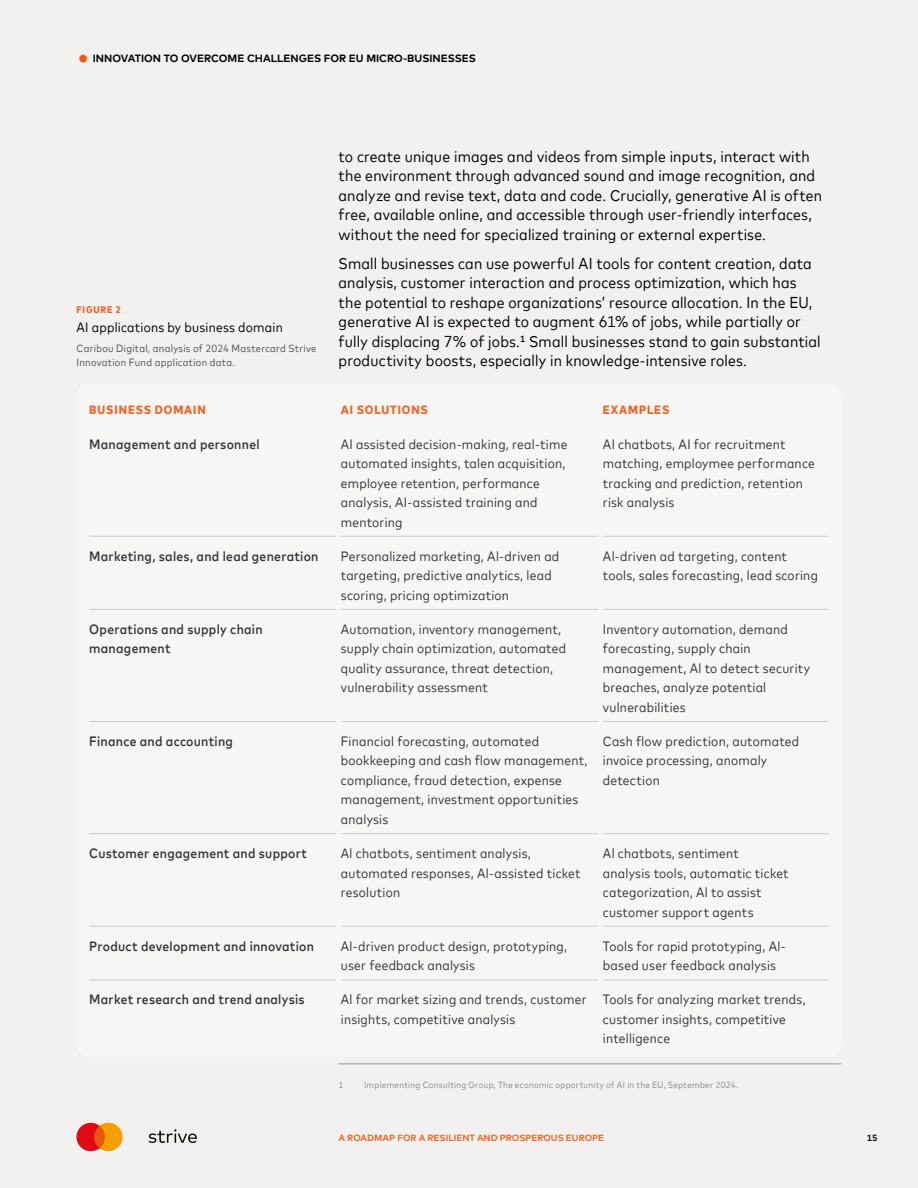
<style>
.page{position:relative;width:918px;height:1188px;background:#f2f1ef}
.page>*{position:absolute;margin:0;border:0;box-sizing:border-box;transform-origin:0 0}
.B1{font:15.75px/19.5px "Mark For MC Nrw";letter-spacing:.015em;color:#000}
.Table_body{font:13.5px/19.5px "Mark For MC Nrw";letter-spacing:.02em;color:#363334}
.Table_bold{font:500 13.5px/19.5px "Mark For MC Nrw";letter-spacing:.02em;color:#363334}
.Fig_title{font:13.5px "Mark For MC Nrw";letter-spacing:.02em;color:#000}
.TAble_head{font:800 12px "Mark For MC Nrw";letter-spacing:.075em;color:#ec672a}
.t1{font:10.5px/14.7px "Mark For MC Nrw";letter-spacing:.03em;color:#53514e}
.t2{font:700 10.5px "Mark Offc For MC";color:#000}
.Fig_title-2{font:800 9.6px "Mark For MC Nrw";letter-spacing:.085em;color:#ec672a}
.F1{font:9px "Mark For MC Nrw";letter-spacing:.035em;color:#8c8b8b}
.t3{font:700 9px "Mark Offc For MC";color:#ec672a}
.t4{font:700 9px "Mark Offc For MC";color:#141413}
.s1{font-weight:400;font-size:31.5px;color:#ea5b0b}
</style>
<div class="page">
<hr style="left:339px;top:1063px;width:503px;height:1px;background:#999693">
<div style="left:77px;top:384px;width:765px;height:673px;background:#f7f6f5;border-radius:13px"></div>
<hr style="left:89px;top:536px;width:247px;height:1px;background:#cdcbc9">
<hr style="left:341px;top:536px;width:257px;height:1px;background:#cdcbc9">
<hr style="left:603px;top:536px;width:226px;height:1px;background:#cdcbc9">
<hr style="left:89px;top:609px;width:247px;height:1px;background:#cdcbc9">
<hr style="left:341px;top:609px;width:257px;height:1px;background:#cdcbc9">
<hr style="left:603px;top:609px;width:226px;height:1px;background:#cdcbc9">
<hr style="left:89px;top:833px;width:247px;height:1px;background:#cdcbc9">
<hr style="left:341px;top:833px;width:257px;height:1px;background:#cdcbc9">
<hr style="left:603px;top:833px;width:226px;height:1px;background:#cdcbc9">
<hr style="left:89px;top:926px;width:247px;height:1px;background:#cdcbc9">
<hr style="left:341px;top:926px;width:257px;height:1px;background:#cdcbc9">
<hr style="left:603px;top:926px;width:226px;height:1px;background:#cdcbc9">
<hr style="left:89px;top:980px;width:247px;height:1px;background:#cdcbc9">
<hr style="left:341px;top:980px;width:257px;height:1px;background:#cdcbc9">
<hr style="left:603px;top:980px;width:226px;height:1px;background:#cdcbc9">
<hr style="left:89px;top:721px;width:247px;height:1px;background:#cdcbc9">
<hr style="left:341px;top:721px;width:257px;height:1px;background:#cdcbc9">
<hr style="left:603px;top:721px;width:226px;height:1px;background:#cdcbc9">
<svg style="left:149px;top:1129px;width:48px;height:14px"></svg>
<svg style="left:77px;top:1123px;width:46px;height:28px"></svg>
<p class="t2" style="left:76px;top:51px;width:25px"><span class="s1">•</span> INNOVA</p>
<p class="t2" style="left:135px;top:51px;width:55px">TION TO OVER</p>
<p class="t2" style="left:211px;top:51px;width:16px">COME</p>
<p class="t2" style="left:247px;top:51px;width:45px">CHALLENGE</p>
<p class="t2" style="left:314px;top:51px;width:49px">S FOR EUM</p>
<p class="t2" style="left:376px;top:51px;width:101px">ICRO‑BUSINESSES</p>
<p class="B1" style="left:339px;top:145px;width:485px">to create unique images and videos from simple inputs, interact with the environment through advanced sound and image recognition, and analyze and revise text, data and code. Crucially, generative AI is often free, available online, and accessible through user-friendly interfaces, without the need for specialized training or external expertise.</p>
<p class="B1" style="left:339px;top:252px;width:484px">Small businesses can use powerful AI tools for content creation, data analysis, customer interaction and process optimization, which has the potential to reshape organizations’ resource allocation. In the EU, generative AI is expected to augment 61% of jobs, while partially or fully displacing 7% of jobs.<sup>1</sup> Small businesses stand to gain substantial productivity boosts, especially in knowledge-intensive roles.</p>
<p class="Fig_title-2" style="left:76px;top:302px;width:46px">FIGURE 2</p>
<p class="Fig_title" style="left:76px;top:318px;width:208px">AI applications by business domain</p>
<p class="t1" style="left:76px;top:340px;width:241px">Caribou Digital, analysis of 2024 Mastercard Strive<br>Innovation Fund application data.</p>
<p class="TAble_head" style="left:89px;top:401px;width:118px">BUSINESS DOMAIN</p>
<p class="TAble_head" style="left:341px;top:401px;width:89px">AI SOLUTIONS</p>
<p class="TAble_head" style="left:603px;top:401px;width:68px">EXAMPLES</p>
<p class="Table_bold" style="left:89px;top:433px;width:172px">Management and personnel</p>
<p class="Table_body" style="left:341px;top:433px;width:228px">AI assisted decision-making, real-time automated insights, talen acquisition, employee retention, performance analysis, AI-assisted training and mentoring</p>
<p class="Table_body" style="left:603px;top:433px;width:213px">AI chatbots, AI for recruitment matching, employmee performance tracking and prediction, retention risk analysis</p>
<p class="Table_bold" style="left:89px;top:545px;width:231px">Marketing, sales, and lead generation</p>
<p class="Table_body" style="left:341px;top:545px;width:220px">Personalized marketing, Al-driven ad targeting, predictive analytics, lead scoring, pricing optimization</p>
<p class="Table_body" style="left:603px;top:545px;width:217px">Al-driven ad targeting, content tools, sales forecasting, lead scoring</p>
<p class="Table_bold" style="left:89px;top:618px;width:175px">Operations and supply chain management</p>
<p class="Table_body" style="left:341px;top:618px;width:227px">Automation, inventory management, supply chain optimization, automated quality assurance, threat detection, vulnerability assessment</p>
<p class="Table_body" style="left:603px;top:618px;width:209px">Inventory automation, demand forecasting, supply chain management, Al to detect security breaches, analyze potential vulnerabilities</p>
<p class="Table_bold" style="left:89px;top:730px;width:145px">Finance and accounting</p>
<p class="Table_body" style="left:341px;top:730px;width:248px">Financial forecasting, automated bookkeeping and cash flow management, compliance, fraud detection, expense management, investment opportunities analysis</p>
<p class="Table_body" style="left:603px;top:730px;width:198px">Cash flow prediction, automated invoice processing, anomaly detection</p>
<p class="Table_bold" style="left:89px;top:842px;width:219px">Customer engagement and support</p>
<p class="Table_body" style="left:341px;top:842px;width:241px">Al chatbots, sentiment analysis, automated responses, Al-assisted ticket resolution</p>
<p class="Table_body" style="left:603px;top:842px;width:187px">Al chatbots, sentiment analysis tools, automatic ticket categorization, Al to assist customer support agents</p>
<p class="Table_bold" style="left:89px;top:935px;width:226px">Product development and innovation</p>
<p class="Table_body" style="left:341px;top:935px;width:228px">Al-driven product design, prototyping, user feedback analysis</p>
<p class="Table_body" style="left:603px;top:935px;width:184px">Tools for rapid prototyping, Al&shy;based user feedback analysis</p>
<p class="Table_bold" style="left:89px;top:989px;width:217px">Market research and trend analysis</p>
<p class="Table_body" style="left:341px;top:989px;width:247px">Al for market sizing and trends, customer insights, competitive analysis</p>
<p class="Table_body" style="left:603px;top:989px;width:204px">Tools for analyzing market trends, customer insights, competitive intelligence</p>
<p class="F1" style="left:339px;top:1078px;width:6px">1</p>
<p class="F1" style="left:364px;top:1078px;width:376px">Implementing Consulting Group, The economic opportunity of AI in the EU, September 2024.</p>
<p class="t3" style="left:339px;top:1131px;width:17px">A ROA</p>
<p class="t3" style="left:367px;top:1131px;width:172px">DMAP FOR A RESILIENT AN D PROSPERO</p>
<p class="t3" style="left:551px;top:1131px;width:53px">US EUROPE</p>
<p class="t4" style="left:867px;top:1131px;width:12px">15</p>
</div>
